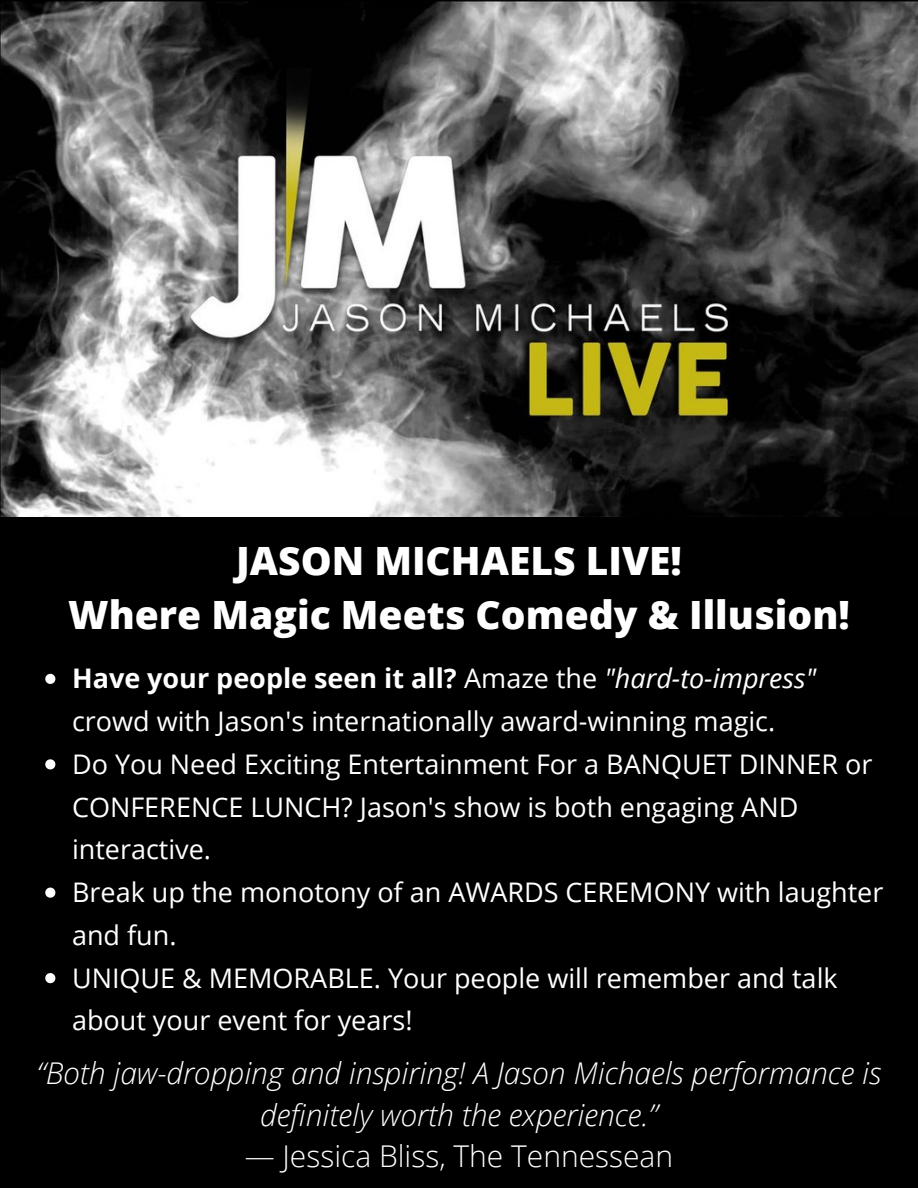
<style>
.page{position:relative;width:918px;height:1188px;background:#000}
.page>*{position:absolute;margin:0;border:0;box-sizing:border-box;transform-origin:0 0}
.t1{font:800 39px "Open Sans";color:#fff}
.t2{font:italic 300 30px/41.7px "Open Sans";color:#fff;text-align:center}
.t3{font:300 30px "Open Sans";color:#fff}
.t4{font:27px/42.8px "Open Sans";color:#fff}
.s1{font-weight:700}
.s2{font-style:italic}
</style>
<div class="page">
<img style="left:0;top:1px;width:918px;height:515px">
<svg style="left:45px;top:674px;width:10px;height:10px"></svg>
<svg style="left:45px;top:759px;width:10px;height:10px"></svg>
<svg style="left:45px;top:888px;width:10px;height:10px"></svg>
<svg style="left:45px;top:973px;width:10px;height:10px"></svg>
<p class="t1" style="left:236px;top:533px;width:447px">JASON MICHAELS LIVE!</p>
<p class="t1" style="left:68px;top:587px;width:783px">Where Magic Meets Comedy &amp; Illusion!</p>
<p class="t4" style="left:72px;top:657px;width:746px"><span class="s1">Have your people seen it all?</span> Amaze the <span class="s2">"hard-to-impress" </span>crowd with Jason's internationally award-winning magic.</p>
<p class="t4" style="left:72px;top:742px;width:802px">Do You Need Exciting Entertainment For a BANQUET DINNER or<br>CONFERENCE LUNCH? Jason's show is both engaging AND interactive.</p>
<p class="t4" style="left:72px;top:870px;width:813px">Break up the monotony of an AWARDS CEREMONY with laughter and fun.</p>
<p class="t4" style="left:72px;top:956px;width:767px">UNIQUE &amp; MEMORABLE. Your people will remember and talk about your event for years!</p>
<p class="t2" style="left:37px;top:1052px;width:846px">“Both jaw-dropping and inspiring! A Jason Michaels performance is definitely worth the experience.”</p>
<p class="t3" style="left:245px;top:1135px;width:430px">— Jessica Bliss, The Tennessean</p>
</div>
